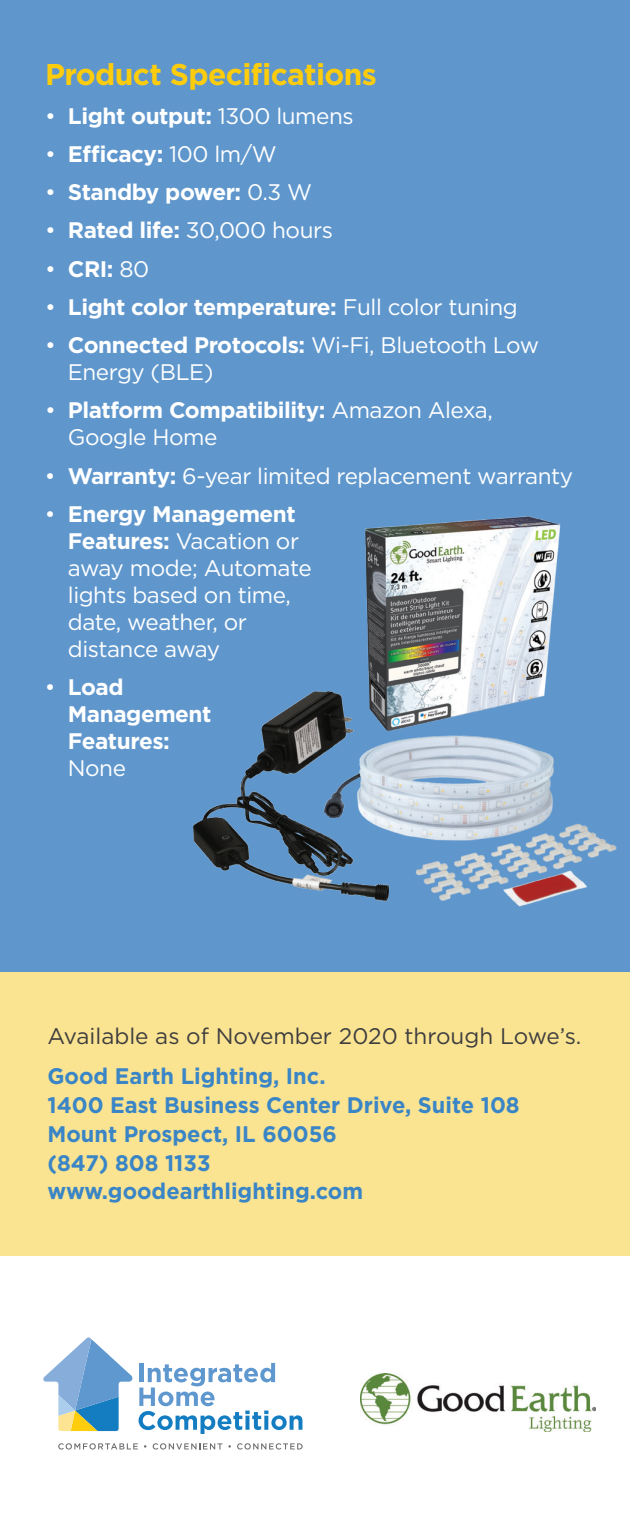
<style>
.page{position:relative;width:630px;height:1530px;background:#fff}
.page>*{position:absolute;margin:0;border:0;box-sizing:border-box;transform-origin:0 0}
.t1{font:700 30px "Gotham";letter-spacing:-.02em;color:#fdcc0c}
.t2{font:22.5px/27px "Gotham";letter-spacing:-.02em;color:#fff}
.t3{font:700 22.5px/27px "Gotham";letter-spacing:-.02em;color:#fff}
.t4{font:700 22.5px/28.8px "Gotham";color:#3a85c6}
.t5{font:22.5px "Gotham";color:#3e3e3f}
.s1{font-weight:400}
.s2{font-weight:700}
</style>
<div class="page">
<div style="left:0;top:971px;width:630px;height:285px;background:#fae391"></div>
<div style="left:0;top:0;width:630px;height:972px;background:#5f97cd"></div>
<svg style="left:58px;top:1443px;width:80px;height:7px"></svg>
<svg style="left:153px;top:1443px;width:69px;height:7px"></svg>
<svg style="left:237px;top:1443px;width:66px;height:7px"></svg>
<svg style="left:43px;top:1337px;width:259px;height:97px"></svg>
<img style="left:360px;top:1374px;width:235px;height:58px">
<img style="left:192px;top:516px;width:425px;height:391px">
<h1 class="t1" style="left:45px;top:55px;width:334px">Product Specifications</h1>
<p class="t3" style="left:45px;top:102px;width:310px"><span class="s1">•</span> Light output: <span class="s1">1300 lumens</span></p>
<p class="t3" style="left:45px;top:140px;width:233px"><span class="s1">•</span> Efficacy: <span class="s1">100 lm/W</span></p>
<p class="t3" style="left:45px;top:178px;width:268px"><span class="s1">•</span> Standby power: <span class="s1">0.3 W</span></p>
<p class="t2" style="left:45px;top:216px;width:290px">• <span class="s2">Rated life:</span> 30,000 hours</p>
<p class="t3" style="left:45px;top:255px;width:106px"><span class="s1">•</span> CRI: <span class="s1">80</span></p>
<p class="t3" style="left:45px;top:293px;width:474px"><span class="s1">•</span> Light color temperature: <span class="s1">Full color tuning</span></p>
<p class="t2" style="left:68px;top:331px;width:473px;text-indent:-23px">• <span class="s2">Connected Protocols:</span> Wi-Fi, Bluetooth Low<br>Energy (BLE)</p>
<p class="t2" style="left:68px;top:396px;width:427px;text-indent:-23px">• <span class="s2">Platform Compatibility:</span> Amazon Alexa,<br>Google Home</p>
<p class="t2" style="left:45px;top:462px;width:530px">• <span class="s2">Warranty:</span> 6-year limited replacement warranty</p>
<p class="t2" style="left:68px;top:500px;width:245px;text-indent:-23px">• <span class="s2">Energy Management<br>Features:</span> Vacation or away mode; Automate lights based on time, date, weather, or distance away</p>
<p class="t3" style="left:68px;top:673px;width:145px;text-indent:-23px"><span class="s1">•</span> Load<br>Management<br>Features:</p>
<p class="t2" style="left:68px;top:754px;width:60px">None</p>
<p class="t5" style="left:48px;top:1022px;width:535px">Available as of November 2020 through Lowe’s.</p>
<p class="t4" style="left:48px;top:1062px;width:474px">Good Earth Lighting, Inc.<br>1400 East Business Center Drive, Suite 108<br>Mount Prospect, IL 60056<br>(847) 808 1133 www.goodearthlighting.com</p>
</div>
